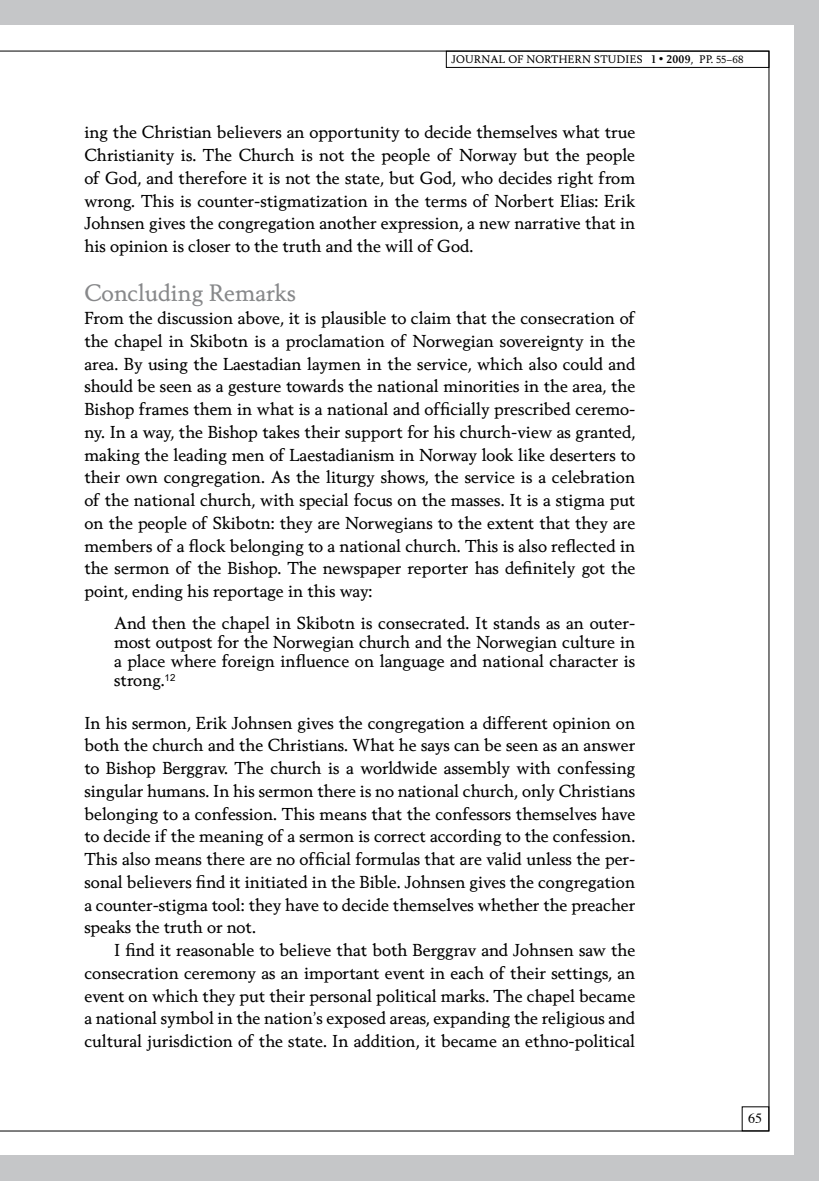
<style>
.page{position:relative;width:819px;height:1181px;background:#fff}
.page>*{position:absolute;margin:0;border:0;box-sizing:border-box;transform-origin:0 0}
.t1{font:22.75px "Berling Nova Text";color:#87888a}
.t2{font:16.62px/22.8px "Berling Nova Text";color:#000;text-align:justify}
.t3{font:14px "Times";color:#000}
.t4{font:10.5px "Berling Nova Text";color:#000}
.s1{font-weight:700}
</style>
<div class="page">
<div style="left:794px;top:0;width:25px;height:1181px;background:#c5c6c8"></div>
<div style="left:0;top:0;width:819px;height:25px;background:#c5c6c8"></div>
<div style="left:0;top:1155px;width:819px;height:26px;background:#c5c6c8"></div>
<div style="left:446px;top:51px;width:323px;height:17px;border:1px solid #000"></div>
<p class="t4" style="left:451px;top:53px;width:9px">journal</p>
<p class="t4" style="left:508px;top:53px;width:27px">of northern</p>
<p class="t4" style="left:594px;top:53px;width:8px">studies</p>
<p class="t4" style="left:651px;top:53px;width:94px"><span class="s1">1</span> <sup>•</sup> <span class="s1">2009</span>, pp. 55–68</p>
<p class="t2" style="left:84px;top:121px;width:552px">ing the Christian believers an opportunity to decide themselves what true Christianity is. The Church is not the people of Norway but the people of God, and therefore it is not the state, but God, who decides right from wrong. This is counter-stigmatization in the terms of Norbert Elias: Erik Johnsen gives the congregation another expression, a new narrative that in his opinion is closer to the truth and the will of God.</p>
<h1 class="t1" style="left:84px;top:278px;width:213px">Concluding Remarks</h1>
<p class="t2" style="left:84px;top:306px;width:552px">From the discussion above, it is plausible to claim that the consecration of the chapel in Skibotn is a proclamation of Norwegian sovereignty in the area. By using the Laestadian laymen in the service, which also could and should be seen as a gesture towards the national minorities in the area, the Bishop frames them in what is a national and officially prescribed ceremo&shy;ny. In a way, the Bishop takes their support for his church-view as granted, making the leading men of Laestadianism in Norway look like deserters to their own congregation. As the liturgy shows, the service is a celebration of the national church, with special focus on the masses. It is a stigma put on the people of Skibotn: they are Norwegians to the extent that they are members of a flock belonging to a national church. This is also reflected in the sermon of the Bishop. The newspaper reporter has definitely got the point, ending his reportage in this way:</p>
<p class="t2" style="left:114px;top:612px;width:522px;line-height:19.2px">And then the chapel in Skibotn is consecrated. It stands as an outer&shy;most outpost for the Norwegian church and the Norwegian culture in a place where foreign influence on language and national character is strong.<sup>12</sup></p>
<p class="t2" style="left:84px;top:711px;width:552px">In his sermon, Erik Johnsen gives the congregation a different opinion on both the church and the Christians. What he says can be seen as an answer to Bishop Berggrav. The church is a worldwide assembly with confessing singular humans. In his sermon there is no national church, only Christians belonging to a confession. This means that the confessors themselves have to decide if the meaning of a sermon is correct according to the confession.<br>This also means there are no official formulas that are valid unless the per&shy;sonal believers find it initiated in the Bible. Johnsen gives the congregation a counter-stigma tool: they have to decide themselves whether the preacher speaks the truth or not.</p>
<p class="t2" style="left:84px;top:938px;width:552px;text-indent:30px">I find it reasonable to believe that both Berggrav and Johnsen saw the consecration ceremony as an important event in each of their settings, an event on which they put their personal political marks. The chapel became a national symbol in the nation’s exposed areas, expanding the religious and cultural jurisdiction of the state. In addition, it became an ethno-political</p>
<p class="t3" style="left:748px;top:1105px;width:15px">65</p>
</div>
